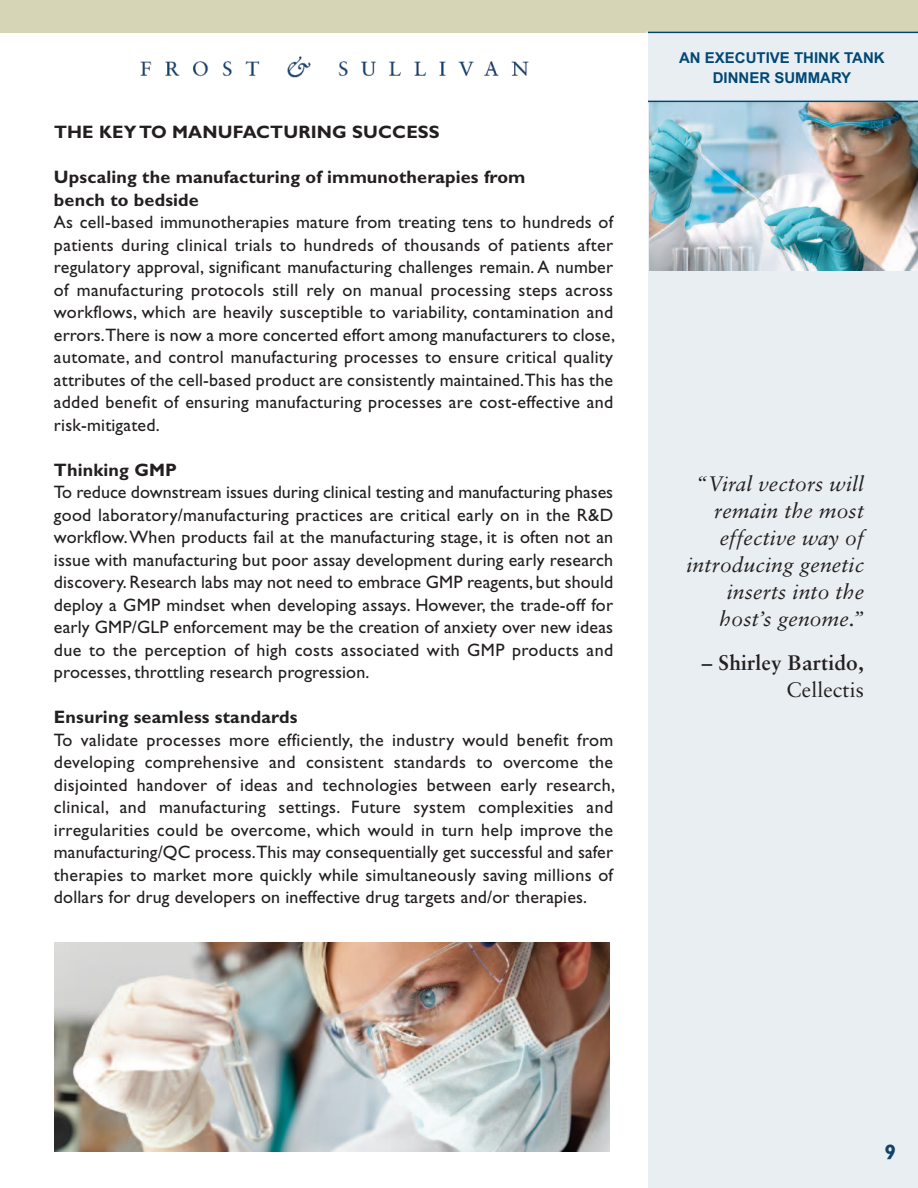
<style>
.page{position:relative;width:918px;height:1188px;background:#fff}
.page>*{position:absolute;margin:0;border:0;box-sizing:border-box;transform-origin:0 0}
.t1{font:21px/27px "Sabon Italic Os F";letter-spacing:.01em;color:#231f20;text-align:right}
.t2{font:700 21px "Sabon";letter-spacing:.01em;color:#231f20}
.t3{font:21px "Sabon";letter-spacing:.01em;color:#231f20}
.t4{font:700 21px "Gill Sans";color:#13416b}
.t5{font:18px/22.5px "Gill Sans";letter-spacing:.01em;color:#231f20;text-align:justify}
.t6{font:700 18px/22.5px "Gill Sans";letter-spacing:.01em;color:#231f20}
.t7{font:700 15px/19.5px "Arial MT Std";color:#004776;text-align:center}
</style>
<div class="page">
<div style="left:648px;top:27px;width:270px;height:1161px;background:#e8eef1"></div>
<div style="left:0;top:0;width:918px;height:32px;background:#d6d6b6"></div>
<img style="left:140px;top:56px;width:389px;height:22px">
<hr style="left:646px;top:32px;width:271px;height:1px;background:#e8eef1">
<hr style="left:648px;top:32px;width:270px;height:1px;background:#004776">
<img style="left:649px;top:102px;width:269px;height:168px">
<hr style="left:648px;top:101px;width:270px;height:1px;background:#004776">
<img style="left:54px;top:942px;width:556px;height:209px">
<p class="t6" style="left:54px;top:123px;width:387px">THE KEY TO MANUFACTURING SUCCESS</p>
<p class="t6" style="left:54px;top:168px;width:473px">Upscaling the manufacturing of immunotherapies from bench to bedside</p>
<p class="t5" style="left:54px;top:213px;width:563px">As cell-based immunotherapies mature from treating tens to hundreds of patients during clinical trials to hundreds of thousands of patients after regulatory approval, significant manufacturing challenges remain.A number of manufacturing protocols still rely on manual processing steps across workflows, which are heavily susceptible to variability, contamination and errors.There is now a more concerted effort among manufacturers to close, automate, and control manufacturing processes to ensure critical quality attributes of the cell-based product are consistently maintained.This has the added benefit of ensuring manufacturing processes are cost-effective and risk-mitigated.</p>
<p class="t6" style="left:54px;top:460px;width:125px">Thinking GMP</p>
<p class="t5" style="left:54px;top:483px;width:561px">To reduce downstream issues during clinical testing and manufacturing phases good laboratory/manufacturing practices are critical early on in the R&amp;D workflow.When products fail at the manufacturing stage, it is often not an issue with manufacturing but poor assay development during early research discovery. Research labs may not need to embrace GMP reagents, but should deploy a GMP mindset when developing assays. However, the trade-off for early GMP/GLP enforcement may be the creation of anxiety over new ideas due to the perception of high costs associated with GMP products and processes, throttling research progression.</p>
<p class="t6" style="left:54px;top:708px;width:245px">Ensuring seamless standards</p>
<p class="t5" style="left:54px;top:730px;width:563px">To validate processes more efficiently, the industry would benefit from developing comprehensive and consistent standards to overcome the disjointed handover of ideas and technologies between early research, clinical, and manufacturing settings. Future system complexities and irregularities could be overcome, which would in turn help improve the manufacturing/QC process.This may consequentially get successful and safer therapies to market more quickly while simultaneously saving millions of dollars for drug developers on ineffective drug targets and/or therapies.</p>
<p class="t7" style="left:679px;top:50px;width:207px">AN EXECUTIVE THINK TANK<br>DINNER SUMMARY</p>
<p class="t1" style="left:687px;top:472px;width:179px">“Viral vectors will remain the most effective way of introducing genetic inserts into the host’s genome.”</p>
<p class="t2" style="left:702px;top:654px;width:164px">– Shirley Bartido,</p>
<p class="t3" style="left:787px;top:681px;width:79px">Cellectis</p>
<p class="t4" style="left:884px;top:1144px;width:13px">9</p>
</div>
